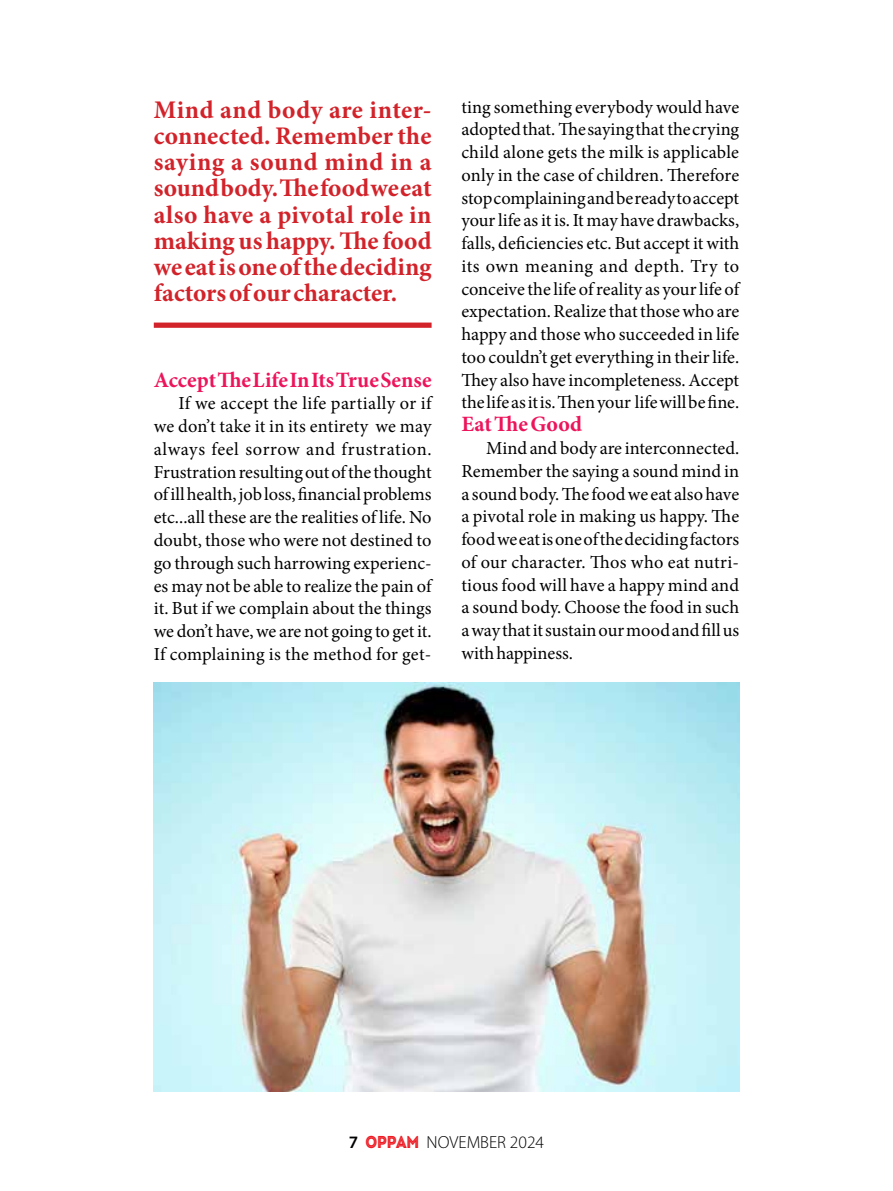
<style>
.page{position:relative;width:893px;height:1191px;background:#fff}
.page>*{position:absolute;margin:0;border:0;box-sizing:border-box;transform-origin:0 0}
.t1{font:700 25.38px/26.2px "Minion Pro";color:#d2232a;text-align:justify}
.t2{font:700 21.88px "Minion Pro";letter-spacing:.005em;color:#ed145b}
.t3{font:18.38px/22.8px "Minion Pro";color:#000;text-align:justify}
.t4{font:300 17.5px "Myriad Pro";color:#000}
.s1{font-weight:600}
.s2{font-family:"Intro Demo Black Inline CAPS";font-weight:400;font-size:17.15px;color:#ed1c24}
</style>
<div class="page">
<img style="left:154px;top:682px;width:585px;height:409px">
<div style="left:154px;top:322px;width:278px;height:6px;background:#d2232a"></div>
<h1 class="t1" style="left:154px;top:96px;width:279px">Mind and body are inter&shy;connected. Remember the saying a sound mind in a sound body. The food we eat also have a pivotal role in making us happy. The food we eat is one of the deciding factors of our character.</h1>
<p class="t2" style="left:154px;top:364px;width:279px">Accept The Life In Its True Sense</p>
<p class="t3" style="left:154px;top:392px;width:279px;text-indent:25px">If we accept the life partially or if we don’t take it in its entirety we may always feel sorrow and frustration.<br>Frustration resulting out of the thought of ill health, job loss, financial problems etc...all these are the realities of life. No doubt, those who were not destined to go through such harrowing experienc&shy;es may not be able to realize the pain of it. But if we complain about the things we don’t have, we are not going to get it.<br>If complaining is the method for get-</p>
<p class="t3" style="left:461px;top:95px;width:279px">ting something everybody would have adopted that. The saying that the crying child alone gets the milk is applicable only in the case of children. Therefore stop complaining and be ready to accept your life as it is. It may have drawbacks, falls, deficiencies etc. But accept it with its own meaning and depth. Try to conceive the life of reality as your life of expectation. Realize that those who are happy and those who succeeded in life too couldn’t get everything in their life.<br>They also have incompleteness. Accept the life as it is. Then your life will be fine.</p>
<p class="t2" style="left:461px;top:409px;width:122px">Eat The Good</p>
<p class="t3" style="left:461px;top:437px;width:279px;text-indent:25px">Mind and body are interconnected.<br>Remember the saying a sound mind in a sound body. The food we eat also have a pivotal role in making us happy. The food we eat is one of the deciding factors of our character. Thos who eat nutri&shy;tious food will have a happy mind and a sound body. Choose the food in such a way that it sustain our mood and fill us with happiness.</p>
<p class="t4" style="left:349px;top:1131px;width:197px"><span class="s1">7</span> <span class="s2">OPPAM</span> NOVEMBER 2024</p>
</div>
